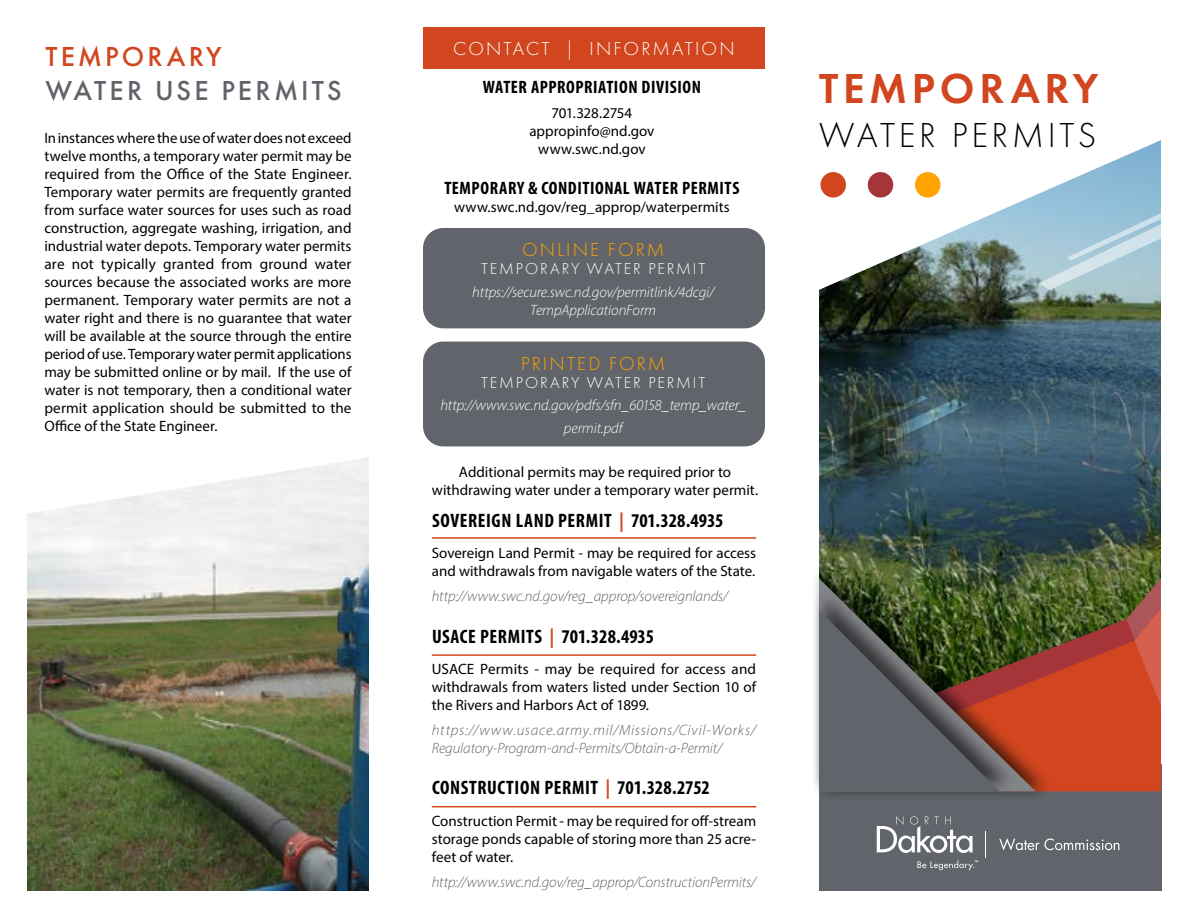
<style>
.page{position:relative;width:1188px;height:918px;background:#fff}
.page>*{position:absolute;margin:0;border:0;box-sizing:border-box;transform-origin:0 0}
.t1{font:600 43.5px "Futura PT";letter-spacing:.11em;color:#d1461f}
.t2{font:300 36px "Futura PT";letter-spacing:.095em;color:#000}
.t3{font:500 28.5px "Futura PT";letter-spacing:.11em;color:#61646a}
.t4{font:500 28.5px "Futura PT";letter-spacing:.11em;color:#d1461f}
.t5{font:700 condensed 19.5px "Myriad Pro";letter-spacing:.03em;color:#000}
.t6{font:300 19.5px "Futura PT";letter-spacing:.11em;color:#ffa300}
.t7{font:300 19.5px "Futura PT";letter-spacing:.11em;color:#fff}
.t8{font:700 condensed 18px "Myriad Pro";letter-spacing:.03em;color:#000}
.t9{font:300 16.5px "Futura PT";letter-spacing:.11em;color:#fff}
.t10{font:15px/18px "Myriad Pro";color:#000;text-align:justify}
.t11{font:italic 300 15px/18px "Myriad Pro";letter-spacing:-.005em;color:#61646a}
.t12{font:italic 300 15px/18px "Myriad Pro";letter-spacing:-.005em;color:#fff;text-align:center}
.s1{color:#d1461f}
</style>
<div class="page">
<img style="left:819px;top:140px;width:342px;height:438px">
<img style="left:27px;top:457px;width:342px;height:434px">
<div style="left:423px;top:27px;width:342px;height:41px;background:#d1461f"></div>
<div style="left:423px;top:228px;width:342px;height:100px;background:#61646a;border-radius:20px"></div>
<div style="left:423px;top:342px;width:342px;height:104px;background:#61646a;border-radius:20px"></div>
<div style="left:819px;top:765px;width:343px;height:126px;background:#61646a"></div>
<div style="left:811px;top:563px;width:243px;height:240px;background:#000;opacity:.66"></div>
<div style="left:812px;top:588px;width:207px;height:208px;background:#000;opacity:.6"></div>
<svg style="left:819px;top:578px;width:342px;height:213px;background:#78513a"></svg>
<svg style="left:1039px;top:213px;width:122px;height:77px;background:#adccda"></svg>
<svg style="left:819px;top:395px;width:149px;height:81px;background:#3a5155"></svg>
<svg style="left:985px;top:831px;width:1px;height:26px"></svg>
<svg style="left:999px;top:838px;width:120px;height:13px"></svg>
<svg style="left:877px;top:816px;width:96px;height:37px"></svg>
<svg style="left:917px;top:860px;width:61px;height:10px"></svg>
<div style="left:820px;top:171px;width:27px;height:27px;background:#d1461f;border-radius:50%"></div>
<div style="left:819px;top:171px;width:29px;height:28px;border:2px solid #fff;border-radius:50%"></div>
<div style="left:867px;top:171px;width:27px;height:27px;background:#a6353a;border-radius:50%"></div>
<div style="left:866px;top:171px;width:29px;height:28px;border:2px solid #fff;border-radius:50%"></div>
<div style="left:914px;top:171px;width:27px;height:27px;background:#ffa300;border-radius:50%"></div>
<div style="left:914px;top:171px;width:28px;height:28px;border:2px solid #fff;border-radius:50%"></div>
<hr style="left:432px;top:537px;width:324px;height:2px;background:#d1461f">
<hr style="left:432px;top:806px;width:324px;height:1px;background:#d1461f">
<hr style="left:432px;top:654px;width:324px;height:2px;background:#d1461f">
<h3 class="t7" style="left:453px;top:38px;width:283px">CONTACT | INFORMATION</h3>
<h3 class="t4" style="left:46px;top:39px;width:178px">TEMPORARY</h3>
<h3 class="t3" style="left:46px;top:73px;width:298px">WATER USE PERMITS</h3>
<h1 class="t1" style="left:819px;top:62px;width:281px">TEMPORARY</h1>
<h2 class="t2" style="left:819px;top:114px;width:279px">WATER PERMITS</h2>
<p class="t8" style="left:483px;top:76px;width:220px">WATER APPROPRIATION DIVISION</p>
<p class="t10" style="left:529px;top:104px;width:127px;text-align:center">701.328.2754 appropinfo@nd.gov www.swc.nd.gov</p>
<p class="t8" style="left:444px;top:177px;width:297px">TEMPORARY &amp; CONDITIONAL WATER PERMITS</p>
<p class="t10" style="left:454px;top:198px;width:277px">www.swc.nd.gov/reg_approp/waterpermits</p>
<p class="t10" style="left:44px;top:129px;width:309px">In instances where the use of water does not exceed twelve months, a temporary water permit may be required from the Office of the State Engineer.<br>Temporary water permits are frequently granted from surface water sources for uses such as road construction, aggregate washing, irrigation, and industrial water depots. Temporary water permits are not typically granted from ground water sources because the associated works are more permanent. Temporary water permits are not a water right and there is no guarantee that water will be available at the source through the entire period of use. Temporary water permit applications may be submitted online or by mail. If the use of water is not temporary, then a conditional water permit application should be submitted to the Office of the State Engineer.</p>
<h3 class="t6" style="left:522px;top:239px;width:144px">ONLINE FORM</h3>
<p class="t9" style="left:481px;top:260px;width:226px">TEMPORARY WATER PERMIT</p>
<p class="t12" style="left:472px;top:283px;width:243px">https://secure.swc.nd.gov/permitlink/4dcgi/<br>TempApplicationForm</p>
<h3 class="t6" style="left:521px;top:352px;width:146px">PRINTED FORM</h3>
<p class="t9" style="left:481px;top:373px;width:226px">TEMPORARY WATER PERMIT</p>
<p class="t12" style="left:440px;top:394px;width:307px;line-height:22.5px">http://www.swc.nd.gov/pdfs/sfn_60158_temp_water_ permit.pdf</p>
<p class="t10" style="left:432px;top:463px;width:328px;text-align:center">Additional permits may be required prior to withdrawing water under a temporary water permit.</p>
<h3 class="t5" style="left:432px;top:508px;width:293px">SOVEREIGN LAND PERMIT <span class="s1">|</span> 701.328.4935</h3>
<p class="t10" style="left:432px;top:544px;width:326px">Sovereign Land Permit - may be required for access and withdrawals from navigable waters of the State.</p>
<p class="t11" style="left:432px;top:587px;width:298px">http://www.swc.nd.gov/reg_approp/sovereignlands/</p>
<h3 class="t5" style="left:432px;top:624px;width:223px">USACE PERMITS <span class="s1">|</span> 701.328.4935</h3>
<p class="t10" style="left:432px;top:660px;width:326px">USACE Permits - may be required for access and withdrawals from waters listed under Section 10 of the Rivers and Harbors Act of 1899.</p>
<p class="t11" style="left:432px;top:721px;width:326px">https://www.usace.army.mil/Missions/Civil-Works/<br>Regulatory-Program-and-Permits/Obtain-a-Permit/</p>
<h3 class="t5" style="left:432px;top:776px;width:279px">CONSTRUCTION PERMIT <span class="s1">|</span> 701.328.2752</h3>
<p class="t10" style="left:432px;top:811px;width:326px">Construction Permit - may be required for off-stream storage ponds capable of storing more than 25 acre&shy;feet of water.</p>
<p class="t11" style="left:432px;top:872px;width:326px">http://www.swc.nd.gov/reg_approp/ConstructionPermits/</p>
</div>
